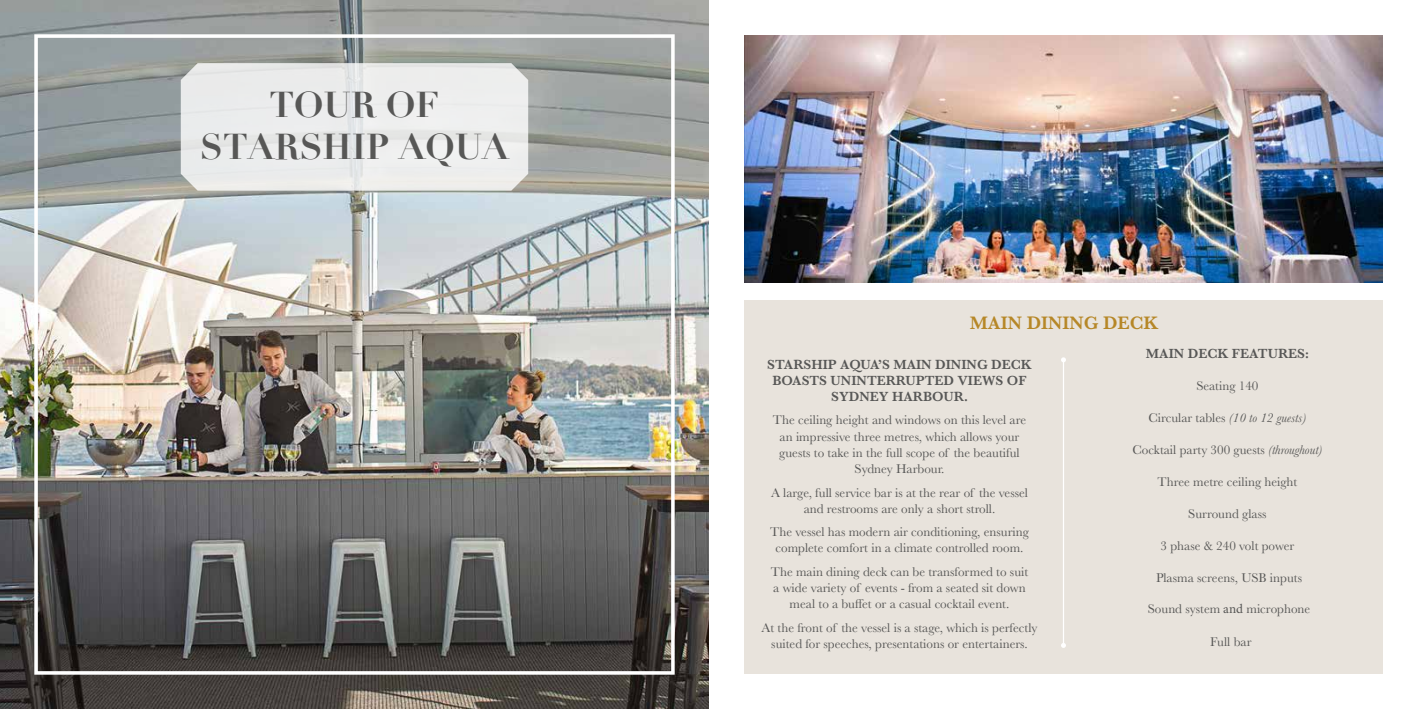
<style>
.page{position:relative;width:1418px;height:709px;background:#fff}
.page>*{position:absolute;margin:0;border:0;box-sizing:border-box;transform-origin:0 0}
.t1{font:700 35.12px/42.1px "Didot";color:#575756;text-align:center}
.t2{font:600 18.75px "Baskerville";color:#b68727}
.t3{font:600 13.75px/16.2px "Baskerville";color:#575756;text-align:center}
.t4{font:13.12px/16.2px "Baskerville";color:#575756;text-align:center}
.s1{font-style:italic}
.s2{font-family:"Minion Pro"}
</style>
<div class="page">
<img style="left:0;top:0;width:709px;height:709px">
<svg style="left:181px;top:63px;width:347px;height:128px;background:#e9eaea"></svg>
<div style="left:34px;top:34px;width:640px;height:640px;border:4px solid #fff"></div>
<div style="left:744px;top:299px;width:638px;height:374px;background:#e8e3dc"></div>
<hr style="left:1062px;top:360px;width:2px;height:285px;background:#fff">
<svg style="left:1061px;top:357px;width:4px;height:5px"></svg>
<svg style="left:1061px;top:643px;width:4px;height:5px"></svg>
<img style="left:744px;top:35px;width:638px;height:248px">
<h1 class="t1" style="left:200px;top:84px;width:310px">TOUR OF<br>STARSHIP AQUA</h1>
<h2 class="t2" style="left:969px;top:310px;width:190px">MAIN DINING DECK</h2>
<p class="t3" style="left:767px;top:356px;width:266px">STARSHIP AQUA’S MAIN DINING DECK<br>BOASTS UNINTERRUPTED VIEWS OF<br>SYDNEY HARBOUR.</p>
<p class="t4" style="left:773px;top:412px;width:254px">The ceiling height and windows on this level are an impressive three metres, which allows your guests to take in the full scope of the beautiful Sydney Harbour.</p>
<p class="t4" style="left:771px;top:484px;width:258px">A large, full service bar is at the rear of the vessel and restrooms are only a short stroll.</p>
<p class="t4" style="left:770px;top:524px;width:260px">The vessel has modern air conditioning, ensuring complete comfort in a climate controlled room.</p>
<p class="t4" style="left:770px;top:563px;width:259px">The main dining deck can be transformed to suit a wide variety of events - from a seated sit down meal to a buffet or a casual cocktail event.</p>
<p class="t4" style="left:761px;top:619px;width:277px">At the front of the vessel is a stage, which is perfectly suited for speeches, presentations or entertainers.</p>
<p class="t3" style="left:1145px;top:345px;width:164px">MAIN DECK FEATURES:</p>
<p class="t4" style="left:1196px;top:378px;width:64px">Seating 140</p>
<p class="t4" style="left:1148px;top:409px;width:159px">Circular tables <span class="s1">(10 to 12 guests)</span></p>
<p class="t4" style="left:1132px;top:441px;width:192px">Cocktail party 300 guests <span class="s1">(throughout)</span></p>
<p class="t4" style="left:1157px;top:474px;width:141px">Three metre ceiling height</p>
<p class="t4" style="left:1188px;top:506px;width:80px">Surround glass</p>
<p class="t4" style="left:1160px;top:537px;width:135px">3 phase &amp; 240 volt power</p>
<p class="t4" style="left:1156px;top:569px;width:147px">Plasma screens, USB inputs</p>
<p class="t4" style="left:1147px;top:601px;width:164px">Sound system <span class="s2">and</span> microphone</p>
<p class="t4" style="left:1209px;top:633px;width:43px">Full bar</p>
</div>
